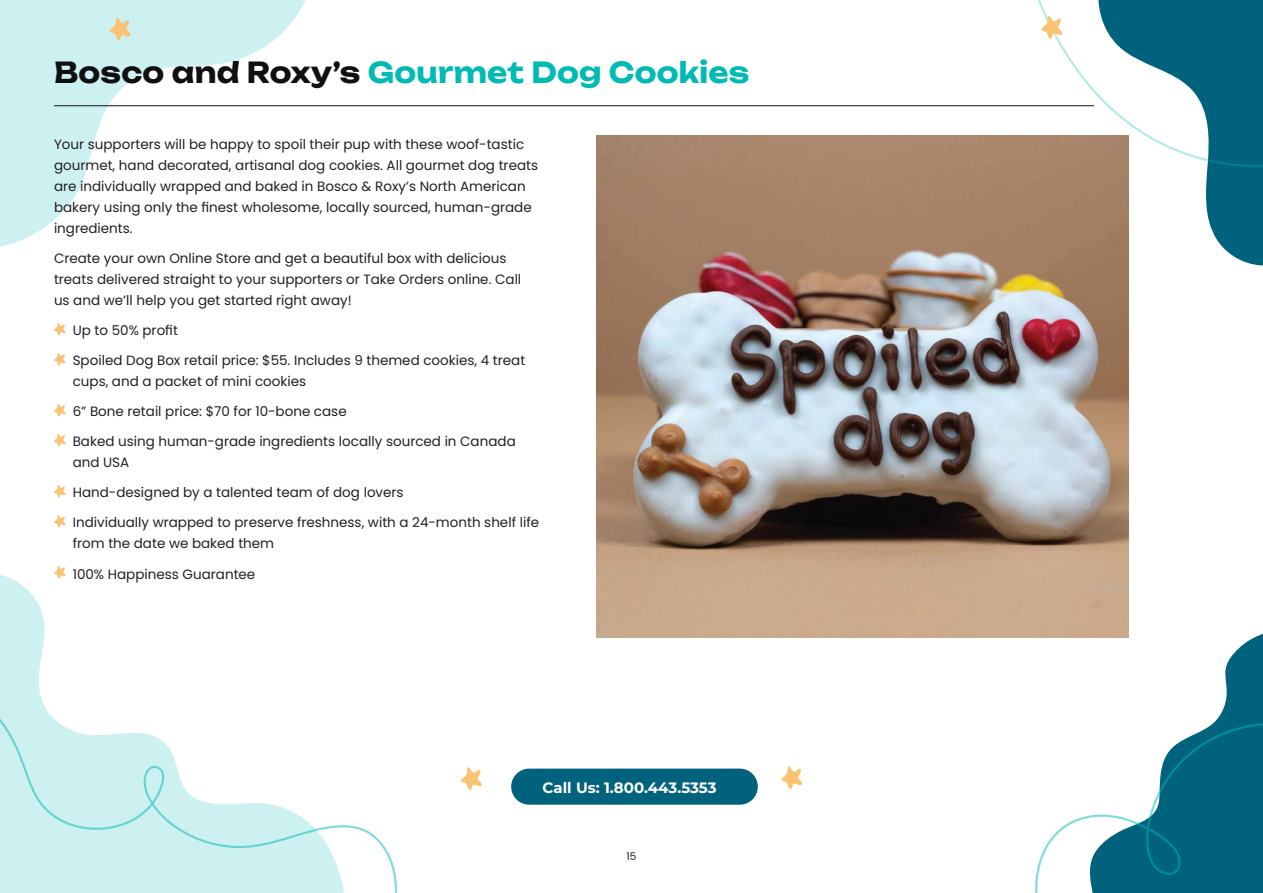
<style>
.page{position:relative;width:1263px;height:893px;background:#fff}
.page>*{position:absolute;margin:0;border:0;box-sizing:border-box;transform-origin:0 0}
.t1{font:700 28.65px "Unbounded";letter-spacing:.01em;color:#00bab5;scale:.96 1}
.t2{font:700 15px "Montserrat";color:#fff}
.t3{font:13.5px/21px "Poppins";color:#231f20}
.t4{font:10.5px "Poppins";color:#231f20}
.s1{color:#101010}
</style>
<div class="page">
<svg style="left:0;top:575px;width:45px;height:102px;fill:#cdf1f0"></svg>
<svg style="left:1087px;top:634px;width:176px;height:43px"></svg>
<svg style="left:0;top:677px;width:1263px;height:216px"></svg>
<svg style="left:0;top:0;width:317px;height:247px"></svg>
<svg style="left:109px;top:17px;width:22px;height:24px"></svg>
<svg style="left:1025px;top:0;width:238px;height:266px"></svg>
<svg style="left:54px;top:323px;width:12px;height:13px"></svg>
<svg style="left:54px;top:353px;width:12px;height:13px"></svg>
<svg style="left:54px;top:404px;width:12px;height:13px"></svg>
<svg style="left:54px;top:434px;width:12px;height:13px"></svg>
<svg style="left:54px;top:485px;width:12px;height:13px"></svg>
<svg style="left:54px;top:515px;width:12px;height:13px"></svg>
<svg style="left:54px;top:566px;width:12px;height:13px"></svg>
<hr style="left:54px;top:105px;width:1040px;height:1px;background:#101010">
<img style="left:596px;top:135px;width:533px;height:502px">
<div style="left:511px;top:769px;width:247px;height:36px;background:#00627d;border-radius:18px"></div>
<svg style="left:781px;top:766px;width:22px;height:23px"></svg>
<svg style="left:460px;top:767px;width:22px;height:23px"></svg>
<p class="t1" style="left:54px;top:47px;width:726px"><span class="s1">Bosco and Roxy’s</span> Gourmet Dog Cookies</p>
<p class="t3" style="left:54px;top:134px;width:486px">Your supporters will be happy to spoil their pup with these woof-tastic gourmet, hand decorated, artisanal dog cookies. All gourmet dog treats are individually wrapped and baked in Bosco &amp; Roxy’s North American bakery using only the finest wholesome, locally sourced, human-grade ingredients.</p>
<p class="t3" style="left:54px;top:248px;width:469px">Create your own Online Store and get a beautiful box with delicious treats delivered straight to your supporters or Take Orders online. Call us and we’ll help you get started right away!</p>
<p class="t3" style="left:73px;top:320px;width:107px">Up to 50% profit</p>
<p class="t3" style="left:73px;top:350px;width:454px">Spoiled Dog Box retail price: $55. Includes 9 themed cookies, 4 treat cups, and a packet of mini cookies</p>
<p class="t3" style="left:73px;top:401px;width:275px">6” Bone retail price: $70 for 10-bone case</p>
<p class="t3" style="left:73px;top:431px;width:445px">Baked using human-grade ingredients locally sourced in Canada and USA</p>
<p class="t3" style="left:73px;top:482px;width:332px">Hand-designed by a talented team of dog lovers</p>
<p class="t3" style="left:73px;top:512px;width:468px">Individually wrapped to preserve freshness, with a 24-month shelf life from the date we baked them</p>
<p class="t3" style="left:73px;top:563px;width:184px">100% Happiness Guarantee</p>
<p class="t2" style="left:542px;top:778px;width:176px">Call Us: 1.800.443.5353</p>
<p class="t4" style="left:626px;top:850px;width:11px">15</p>
</div>
